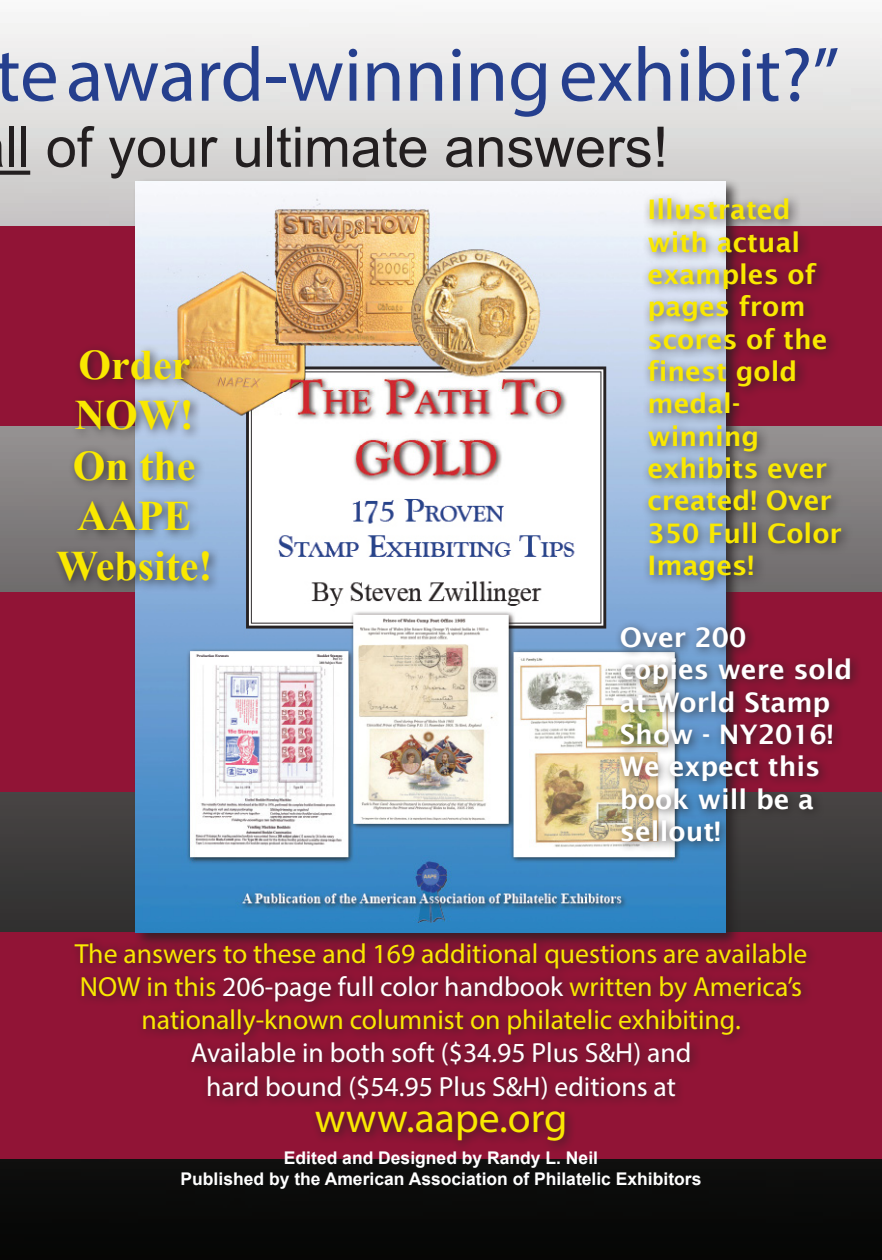
<style>
.page{position:relative;width:882px;height:1260px;background:#fff}
.page>*{position:absolute;margin:0;border:0;box-sizing:border-box;transform-origin:0 0}
.t1{font:77px "Myriad Pro";color:#253f8e}
.t2{font:56px "Arial";color:#231f20}
.t3{font:700 42px/50.4px "Times New Roman";color:#f9e801}
.t4{font:41.65px "Myriad Pro";color:#f9e801}
.t5{font:27.65px/33.2px "Myriad Pro";color:#f9e801;text-align:center}
.t6{font:27.65px "Myriad Pro";color:#fff}
.t7{font:600 26.95px/32.4px "Lucida Sans";color:#f9e801}
.t8{font:600 26.95px/32.4px "Lucida Sans";color:#fff}
.t9{font:700 17.5px "Arial";color:#fff}
.s1{color:#fff}
</style>
<div class="page">
<img style="left:0;top:20px;width:882px;height:1240px">
<div style="left:0;top:227px;width:882px;height:199px;background:#911436"></div>
<div style="left:0;top:592px;width:882px;height:200px;background:#911436"></div>
<div style="left:0;top:932px;width:882px;height:227px;background:#911436"></div>
<svg style="left:0;top:171px;width:30px;height:4px"></svg>
<img style="left:136px;top:181px;width:589px;height:751px">
<div style="left:69px;top:936px;width:749px;height:217px;background:#231f20;opacity:.75"></div>
<div style="left:641px;top:191px;width:213px;height:402px;background:#231f20;opacity:.75"></div>
<div style="left:51px;top:343px;width:169px;height:250px;background:#231f20;opacity:.75"></div>
<div style="left:614px;top:620px;width:248px;height:233px;background:#231f20;opacity:.75"></div>
<h1 class="t1" style="left:-5px;top:27px;width:846px">te award-winning exhibit?”</h1>
<h2 class="t2" style="left:5px;top:109px;width:664px">ll of your ultimate answers!</h2>
<p class="t3" style="left:79px;top:338px;width:113px">Order</p>
<p class="t3" style="left:75px;top:389px;width:120px">NOW!</p>
<p class="t3" style="left:73px;top:439px;width:124px">On the<br>AAPE</p>
<p class="t3" style="left:56px;top:540px;width:158px">Website!</p>
<p class="t7" style="left:648px;top:193px;width:182px">Illustrated with actual examples of pages from scores of the finest gold medal-</p>
<p class="t7" style="left:648px;top:420px;width:113px">winning</p>
<p class="t7" style="left:648px;top:452px;width:196px">exhibits ever created! Over<br>350 Full Color<br>Images!</p>
<p class="t8" style="left:620px;top:621px;width:128px">Over 200</p>
<p class="t8" style="left:620px;top:653px;width:234px">copies were sold at World Stamp<br>Show - NY2016!<br>We expect this book will be a sellout!</p>
<p class="t5" style="left:75px;top:936px;width:734px">The answers to these and 169 additional questions are available<br>NOW in this <span class="s1">206-page full color handbook</span> written by America’s nationally-known columnist on philatelic exhibiting.</p>
<p class="t6" style="left:191px;top:1036px;width:502px">Available in both soft ($34.95 Plus S&amp;H) and</p>
<p class="t6" style="left:206px;top:1069px;width:471px">hard bound ($54.95 Plus S&amp;H) editions at</p>
<p class="t4" style="left:315px;top:1093px;width:254px">www.aape.org</p>
<p class="t9" style="left:284px;top:1146px;width:316px">Edited and Designed by Randy L. Neil</p>
<p class="t9" style="left:181px;top:1167px;width:522px">Published by the American Association of Philatelic Exhibitors</p>
</div>
